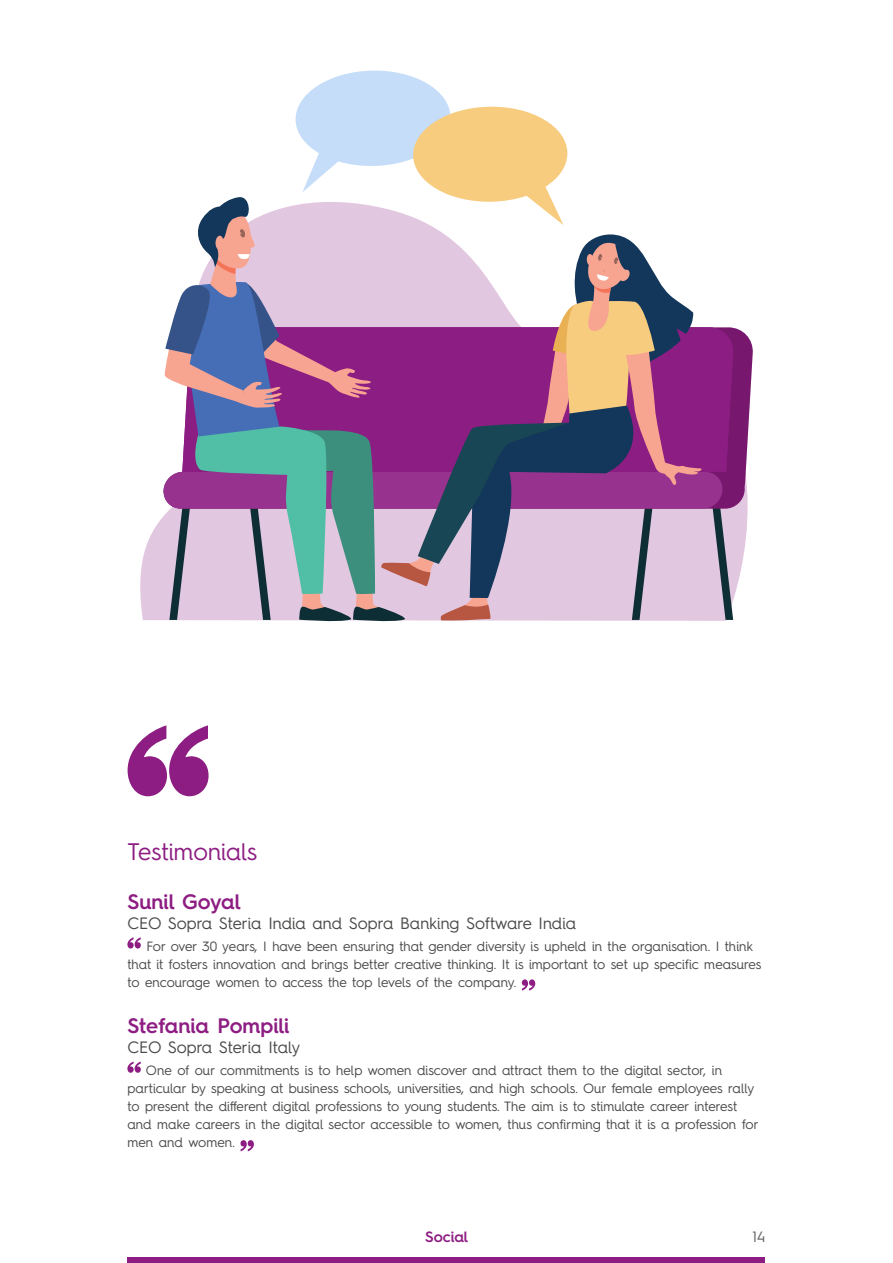
<style>
.page{position:relative;width:893px;height:1263px;background:#fff}
.page>*{position:absolute;margin:0;border:0;box-sizing:border-box;transform-origin:0 0}
.t1{font:24px "Hurme Geometric Sans 4";color:#8d1d82}
.t2{font:600 21px "Hurme Geometric Sans 4";letter-spacing:-.005em;color:#8d1d82}
.t3{font:16.5px "Hurme Geometric Sans 4";color:#4a4a49}
.t4{font:600 15px "Hurme Geometric Sans 4";color:#8d1d82}
.t5{font:15px "Hurme Geometric Sans 4";color:#646363}
.t6{font:13.5px/18px "Hurme Geometric Sans 4";color:#4a4a49}
</style>
<div class="page">
<div style="left:128px;top:1258px;width:637px;height:5px;background:#8d1d82"></div>
<svg style="left:140px;top:507px;width:608px;height:113px;fill:#e2c7e0"></svg>
<svg style="left:163px;top:71px;width:582px;height:550px"></svg>
<svg style="left:127px;top:937px;width:14px;height:11px"></svg>
<svg style="left:522px;top:979px;width:13px;height:12px"></svg>
<svg style="left:127px;top:1061px;width:14px;height:12px"></svg>
<svg style="left:240px;top:1140px;width:14px;height:11px"></svg>
<svg style="left:128px;top:725px;width:81px;height:71px"></svg>
<h1 class="t1" style="left:128px;top:835px;width:131px">Testimonials</h1>
<h2 class="t2" style="left:127px;top:887px;width:115px">Sunil Goyal</h2>
<p class="t3" style="left:127px;top:911px;width:450px">CEO Sopra Steria India and Sopra Banking Software India</p>
<p class="t6" style="left:127px;top:937px;width:636px;text-indent:19px">For over 30 years, I have been ensuring that gender diversity is upheld in the organisation. I think that it fosters innovation and brings better creative thinking. It is important to set up specific measures to encourage women to access the top levels of the company.</p>
<h2 class="t2" style="left:127px;top:1011px;width:164px">Stefania Pompili</h2>
<p class="t3" style="left:127px;top:1035px;width:174px">CEO Sopra Steria Italy</p>
<p class="t6" style="left:127px;top:1061px;width:633px;text-indent:19px">One of our commitments is to help women discover and attract them to the digital sector, in particular by speaking at business schools, universities, and high schools. Our female employees rally to present the different digital professions to young students. The aim is to stimulate career interest and make careers in the digital sector accessible to women, thus confirming that it is a profession for men and women.</p>
<p class="t4" style="left:425px;top:1226px;width:45px">Social</p>
<p class="t5" style="left:752px;top:1226px;width:15px">14</p>
</div>
